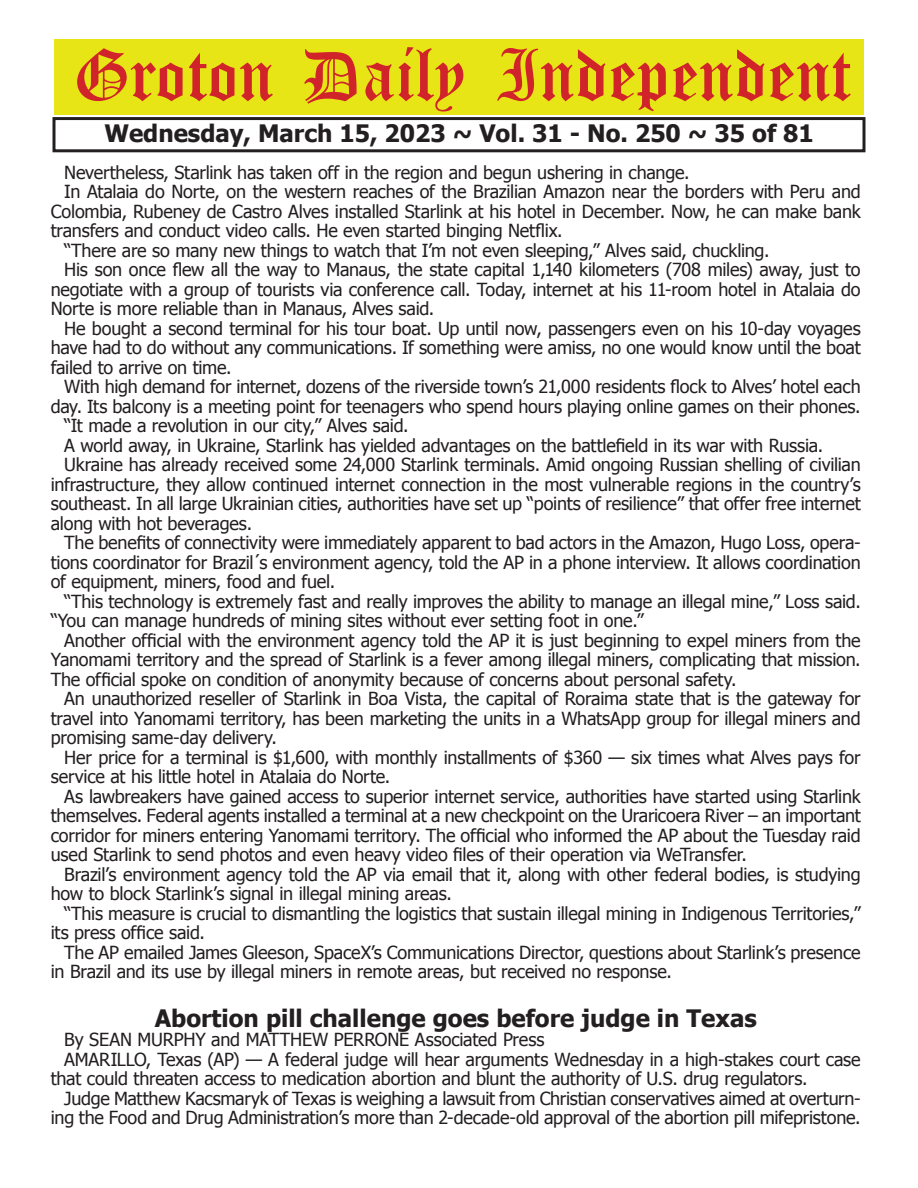
<style>
.page{position:relative;width:918px;height:1188px;background:#fff}
.page>*{position:absolute;margin:0;border:0;box-sizing:border-box;transform-origin:0 0}
.t1{font:54px "Old English Five";color:#d1232a}
.t2{font:700 24px "Tahoma";color:#231f20}
.t3{font:18px "Tahoma";letter-spacing:-.015em;color:#231f20}
</style>
<div class="page">
<div style="left:52px;top:117px;width:814px;height:35px;border:3px solid #231f20"></div>
<div style="left:54px;top:40px;width:810px;height:75px;background:#e7e515"></div>
<h1 class="t1" style="left:73px;top:50px;width:779px">Groton Daily Independent</h1>
<h2 class="t2" style="left:104px;top:116px;width:711px">Wednesday, March 15, 2023 ~ Vol. 31 - No. 250 ~ 35 of 81</h2>
<p class="t3" style="left:64px;top:160px;width:627px">Nevertheless, Starlink has taken off in the region and begun ushering in change.</p>
<p class="t3" style="left:64px;top:180px;width:798px">In Atalaia do Norte, on the western reaches of the Brazilian Amazon near the borders with Peru and</p>
<p class="t3" style="left:51px;top:199px;width:811px">Colombia, Rubeney de Castro Alves installed Starlink at his hotel in December. Now, he can make bank</p>
<p class="t3" style="left:51px;top:219px;width:513px">transfers and conduct video calls. He even started binging Netflix.</p>
<p class="t3" style="left:64px;top:238px;width:707px">“There are so many new things to watch that I’m not even sleeping,” Alves said, chuckling.</p>
<p class="t3" style="left:64px;top:258px;width:798px">His son once flew all the way to Manaus, the state capital 1,140 kilometers (708 miles) away, just to</p>
<p class="t3" style="left:51px;top:277px;width:811px">negotiate with a group of tourists via conference call. Today, internet at his 11-room hotel in Atalaia do</p>
<p class="t3" style="left:51px;top:297px;width:385px">Norte is more reliable than in Manaus, Alves said.</p>
<p class="t3" style="left:64px;top:316px;width:798px">He bought a second terminal for his tour boat. Up until now, passengers even on his 10-day voyages</p>
<p class="t3" style="left:51px;top:336px;width:811px">have had to do without any communications. If something were amiss, no one would know until the boat</p>
<p class="t3" style="left:51px;top:355px;width:183px">failed to arrive on time.</p>
<p class="t3" style="left:64px;top:375px;width:798px">With high demand for internet, dozens of the riverside town’s 21,000 residents flock to Alves’ hotel each</p>
<p class="t3" style="left:51px;top:394px;width:811px">day. Its balcony is a meeting point for teenagers who spend hours playing online games on their phones.</p>
<p class="t3" style="left:64px;top:414px;width:346px">“It made a revolution in our city,” Alves said.</p>
<p class="t3" style="left:64px;top:433px;width:760px">A world away, in Ukraine, Starlink has yielded advantages on the battlefield in its war with Russia.</p>
<p class="t3" style="left:64px;top:453px;width:798px">Ukraine has already received some 24,000 Starlink terminals. Amid ongoing Russian shelling of civilian</p>
<p class="t3" style="left:51px;top:472px;width:812px">infrastructure, they allow continued internet connection in the most vulnerable regions in the country’s</p>
<p class="t3" style="left:51px;top:492px;width:811px">southeast. In all large Ukrainian cities, authorities have set up “points of resilience” that offer free internet</p>
<p class="t3" style="left:51px;top:511px;width:203px">along with hot beverages.</p>
<p class="t3" style="left:64px;top:531px;width:798px">The benefits of connectivity were immediately apparent to bad actors in the Amazon, Hugo Loss, opera-</p>
<p class="t3" style="left:51px;top:550px;width:811px">tions coordinator for Brazil´s environment agency, told the AP in a phone interview. It allows coordination</p>
<p class="t3" style="left:51px;top:570px;width:286px">of equipment, miners, food and fuel.</p>
<p class="t3" style="left:64px;top:589px;width:798px">“This technology is extremely fast and really improves the ability to manage an illegal mine,” Loss said.</p>
<p class="t3" style="left:51px;top:609px;width:594px">“You can manage hundreds of mining sites without ever setting foot in one.”</p>
<p class="t3" style="left:64px;top:628px;width:798px">Another official with the environment agency told the AP it is just beginning to expel miners from the</p>
<p class="t3" style="left:51px;top:648px;width:812px">Yanomami territory and the spread of Starlink is a fever among illegal miners, complicating that mission.</p>
<p class="t3" style="left:51px;top:667px;width:687px">The official spoke on condition of anonymity because of concerns about personal safety.</p>
<p class="t3" style="left:64px;top:687px;width:798px">An unauthorized reseller of Starlink in Boa Vista, the capital of Roraima state that is the gateway for</p>
<p class="t3" style="left:51px;top:706px;width:812px">travel into Yanomami territory, has been marketing the units in a WhatsApp group for illegal miners and</p>
<p class="t3" style="left:51px;top:726px;width:228px">promising same-day delivery.</p>
<p class="t3" style="left:64px;top:745px;width:798px">Her price for a terminal is $1,600, with monthly installments of $360 — six times what Alves pays for</p>
<p class="t3" style="left:51px;top:765px;width:341px">service at his little hotel in Atalaia do Norte.</p>
<p class="t3" style="left:64px;top:784px;width:798px">As lawbreakers have gained access to superior internet service, authorities have started using Starlink</p>
<p class="t3" style="left:51px;top:804px;width:811px">themselves. Federal agents installed a terminal at a new checkpoint on the Uraricoera River – an important</p>
<p class="t3" style="left:51px;top:823px;width:812px">corridor for miners entering Yanomami territory. The official who informed the AP about the Tuesday raid</p>
<p class="t3" style="left:51px;top:843px;width:698px">used Starlink to send photos and even heavy video files of their operation via WeTransfer.</p>
<p class="t3" style="left:64px;top:862px;width:798px">Brazil’s environment agency told the AP via email that it, along with other federal bodies, is studying</p>
<p class="t3" style="left:51px;top:882px;width:403px">how to block Starlink’s signal in illegal mining areas.</p>
<p class="t3" style="left:64px;top:901px;width:798px">“This measure is crucial to dismantling the logistics that sustain illegal mining in Indigenous Territories,”</p>
<p class="t3" style="left:51px;top:921px;width:156px">its press office said.</p>
<p class="t3" style="left:64px;top:940px;width:798px">The AP emailed James Gleeson, SpaceX’s Communications Director, questions about Starlink’s presence</p>
<p class="t3" style="left:51px;top:960px;width:623px">in Brazil and its use by illegal miners in remote areas, but received no response.</p>
<h2 class="t2" style="left:155px;top:1001px;width:604px">Abortion pill challenge goes before judge in Texas</h2>
<p class="t3" style="left:64px;top:1028px;width:482px">By SEAN MURPHY and MATTHEW PERRONE Associated Press</p>
<p class="t3" style="left:64px;top:1047px;width:798px">AMARILLO, Texas (AP) — A federal judge will hear arguments Wednesday in a high-stakes court case</p>
<p class="t3" style="left:51px;top:1067px;width:758px">that could threaten access to medication abortion and blunt the authority of U.S. drug regulators.</p>
<p class="t3" style="left:64px;top:1086px;width:798px">Judge Matthew Kacsmaryk of Texas is weighing a lawsuit from Christian conservatives aimed at overturn-</p>
<p class="t3" style="left:51px;top:1106px;width:812px">ing the Food and Drug Administration’s more than 2-decade-old approval of the abortion pill mifepristone.</p>
</div>
